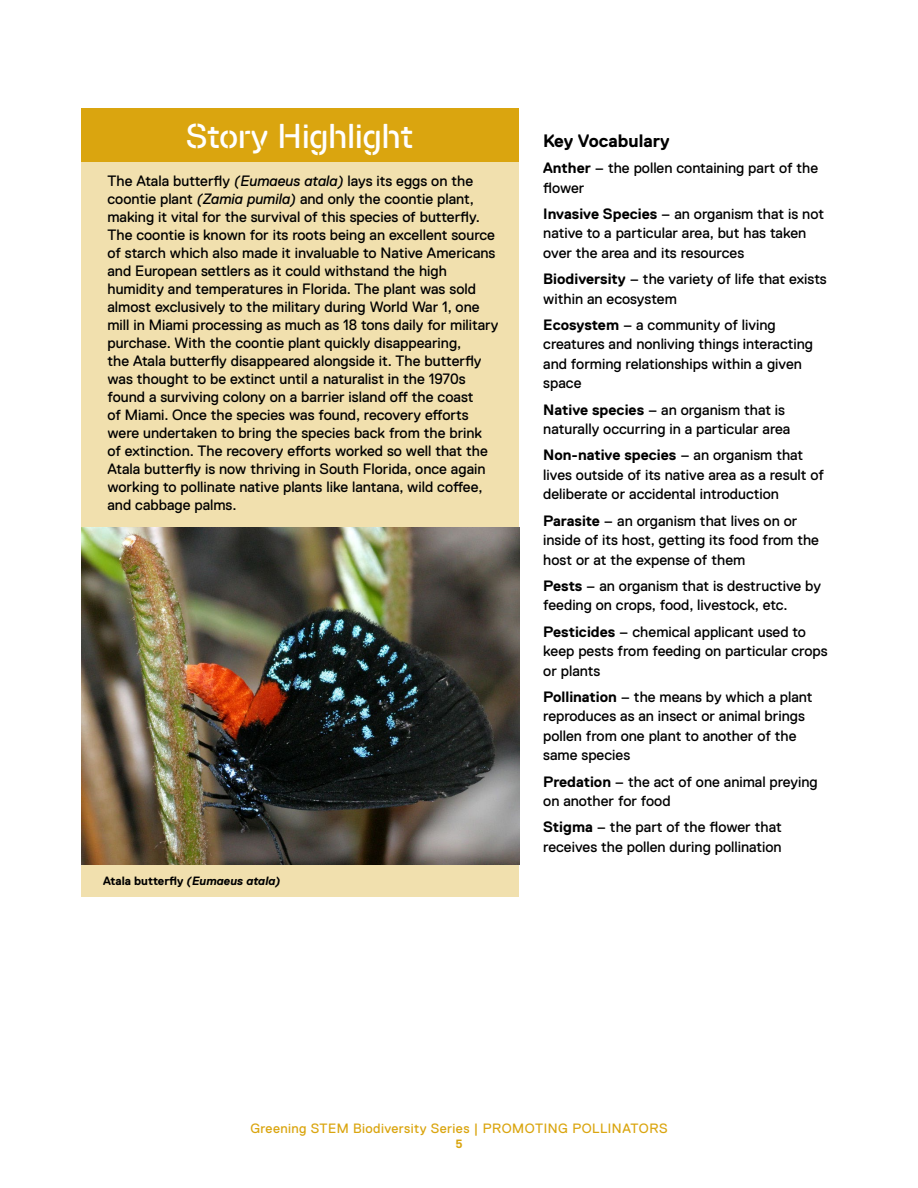
<style>
.page{position:relative;width:918px;height:1188px;background:#fff}
.page>*{position:absolute;margin:0;border:0;box-sizing:border-box;transform-origin:0 0}
.t1{font:34.5px "Replica Frost Stencil";color:#fff}
.t2{font:700 18px "Replica Std";color:#000}
.t3{font:15px/19.5px "Replica Std";color:#000}
.t4{font:13.5px "Replica Std";letter-spacing:.03em;color:#daa50f}
.t5{font:700 12px "Replica Std";color:#000}
.t6{font:700 12px "Replica Std";color:#daa50f}
.s1{font-style:italic}
.s2{font-weight:700}
</style>
<div class="page">
<div style="left:82px;top:162px;width:437px;height:734px;background:#f1e0ae"></div>
<div style="left:82px;top:108px;width:437px;height:54px;background:#daa50f"></div>
<img style="left:82px;top:527px;width:437px;height:338px">
<h1 class="t1" style="left:186px;top:117px;width:229px">Story Highlight</h1>
<p class="t3" style="left:107px;top:172px;width:393px;line-height:18px">The Atala butterfly <span class="s1">(Eumaeus atala)</span> lays its eggs on the coontie plant <span class="s1">(Zamia pumila)</span> and only the coontie plant, making it vital for the survival of this species of butterfly.<br>The coontie is known for its roots being an excellent source of starch which also made it invaluable to Native Americans and European settlers as it could withstand the high humidity and temperatures in Florida. The plant was sold almost exclusively to the military during World War 1, one mill in Miami processing as much as 18 tons daily for military purchase. With the coontie plant quickly disappearing,<br>the Atala butterfly disappeared alongside it. The butterfly was thought to be extinct until a naturalist in the 1970s found a surviving colony on a barrier island off the coast<br>of Miami. Once the species was found, recovery efforts were undertaken to bring the species back from the brink of extinction. The recovery efforts worked so well that the Atala butterfly is now thriving in South Florida, once again working to pollinate native plants like lantana, wild coffee, and cabbage palms.</p>
<p class="t5" style="left:103px;top:874px;width:179px">Atala butterfly <span class="s1">(Eumaeus atala)</span></p>
<p class="t2" style="left:543px;top:131px;width:128px">Key Vocabulary</p>
<p class="t3" style="left:543px;top:158px;width:277px"><span class="s2">Anther</span> – the pollen containing part of the flower</p>
<p class="t3" style="left:543px;top:204px;width:282px"><span class="s2">Invasive Species</span> – an organism that is not native to a particular area, but has taken over the area and its resources</p>
<p class="t3" style="left:543px;top:269px;width:285px"><span class="s2">Biodiversity</span> – the variety of life that exists within an ecosystem</p>
<p class="t3" style="left:543px;top:315px;width:271px"><span class="s2">Ecosystem</span> – a community of living creatures and nonliving things interacting and forming relationships within a given space</p>
<p class="t3" style="left:543px;top:400px;width:249px"><span class="s2">Native species</span> – an organism that is naturally occurring in a particular area</p>
<p class="t3" style="left:543px;top:446px;width:282px"><span class="s2">Non-native species</span> – an organism that lives outside of its native area as a result of deliberate or accidental introduction</p>
<p class="t3" style="left:543px;top:511px;width:277px"><span class="s2">Parasite</span> – an organism that lives on or inside of its host, getting its food from the host or at the expense of them</p>
<p class="t3" style="left:543px;top:576px;width:279px"><span class="s2">Pests</span> – an organism that is destructive by feeding on crops, food, livestock, etc.</p>
<p class="t3" style="left:543px;top:622px;width:286px"><span class="s2">Pesticides</span> – chemical applicant used to keep pests from feeding on particular crops or plants</p>
<p class="t3" style="left:543px;top:687px;width:271px"><span class="s2">Pollination</span> – the means by which a plant reproduces as an insect or animal brings pollen from one plant to another of the same species</p>
<p class="t3" style="left:543px;top:772px;width:276px"><span class="s2">Predation</span> – the act of one animal preying on another for food</p>
<p class="t3" style="left:543px;top:818px;width:240px"><span class="s2">Stigma</span> – the part of the flower that receives the pollen during pollination</p>
<p class="t4" style="left:250px;top:1121px;width:419px">Greening STEM Biodiversity Series | PROMOTING POLLINATORS</p>
<p class="t6" style="left:455px;top:1137px;width:9px">5</p>
</div>
